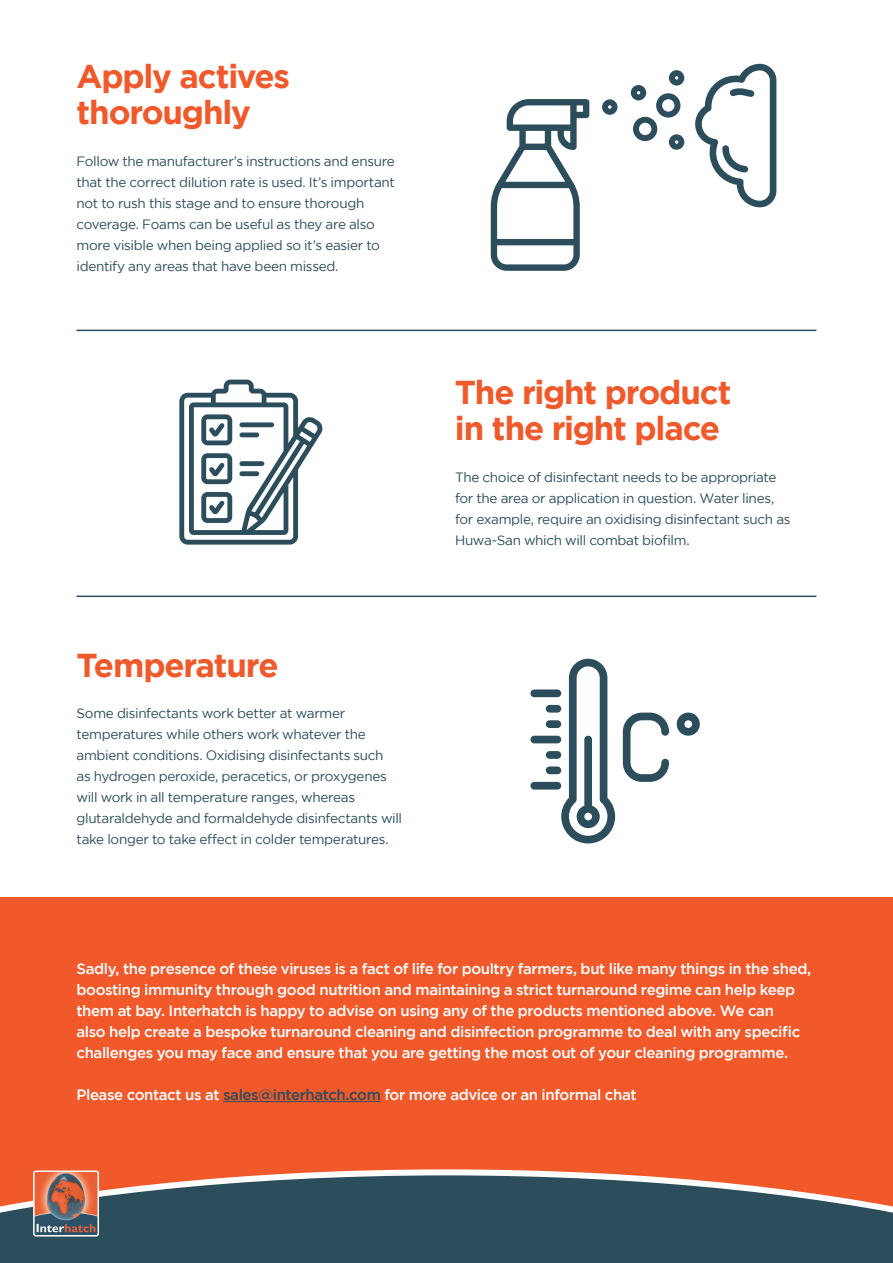
<style>
.page{position:relative;width:893px;height:1263px;background:#fff}
.page>*{position:absolute;margin:0;border:0;box-sizing:border-box;transform-origin:0 0}
.t1{font:700 33px/36px "Gotham";letter-spacing:-.035em;color:#f1592a}
.t2{font:500 15px/21px "Gotham";letter-spacing:-.025em;color:#fff}
.t3{font:13.5px/21px "Gotham";letter-spacing:-.025em;color:#2b4d5c}
.s1{color:#2b4d5c}
</style>
<div class="page">
<div style="left:0;top:897px;width:893px;height:344px;background:#f1592a"></div>
<svg style="left:0;top:1169px;width:893px;height:94px;background:#525a60"></svg>
<div style="left:33px;top:1170px;width:66px;height:66px;border:2px solid #fff;border-radius:2px"></div>
<hr style="left:223px;top:1101px;width:157px;height:1px;background:#2b4d5c">
<svg style="left:561px;top:659px;width:54px;height:184px"></svg>
<div style="left:530px;top:782px;width:31px;height:7px;background:#2b4d5c;border-radius:4px"></div>
<div style="left:546px;top:766px;width:15px;height:8px;background:#2b4d5c;border-radius:4px"></div>
<div style="left:546px;top:751px;width:15px;height:8px;background:#2b4d5c;border-radius:4px"></div>
<div style="left:530px;top:736px;width:31px;height:7px;background:#2b4d5c;border-radius:4px"></div>
<div style="left:530px;top:689px;width:31px;height:8px;background:#2b4d5c;border-radius:4px"></div>
<div style="left:546px;top:720px;width:15px;height:8px;background:#2b4d5c;border-radius:4px"></div>
<div style="left:546px;top:705px;width:15px;height:8px;background:#2b4d5c;border-radius:4px"></div>
<svg style="left:623px;top:713px;width:46px;height:69px"></svg>
<svg style="left:677px;top:713px;width:23px;height:23px"></svg>
<hr style="left:77px;top:330px;width:739px;height:1px;background:#2b4d5c">
<hr style="left:77px;top:596px;width:739px;height:1px;background:#2b4d5c">
<svg style="left:491px;top:99px;width:98px;height:172px"></svg>
<svg style="left:602px;top:99px;width:15px;height:16px"></svg>
<svg style="left:631px;top:70px;width:53px;height:80px"></svg>
<svg style="left:695px;top:64px;width:81px;height:143px"></svg>
<svg style="left:179px;top:380px;width:144px;height:165px"></svg>
<h1 class="t1" style="left:77px;top:57px;width:215px">Apply actives thoroughly</h1>
<p class="t3" style="left:77px;top:150px;width:320px">Follow the manufacturer’s instructions and ensure that the correct dilution rate is used. It’s important not to rush this stage and to ensure thorough coverage. Foams can be useful as they are also more visible when being applied so it’s easier to identify any areas that have been missed.</p>
<h1 class="t1" style="left:77px;top:646px;width:204px">Temperature</h1>
<p class="t3" style="left:77px;top:702px;width:327px">Some disinfectants work better at warmer temperatures while others work whatever the ambient conditions. Oxidising disinfectants such<br>as hydrogen peroxide, peracetics, or proxygenes will work in all temperature ranges, whereas glutaraldehyde and formaldehyde disinfectants will take longer to take effect in colder temperatures.</p>
<h1 class="t1" style="left:455px;top:373px;width:278px">The right product in the right place</h1>
<p class="t3" style="left:455px;top:466px;width:337px">The choice of disinfectant needs to be appropriate for the area or application in question. Water lines, for example, require an oxidising disinfectant such as Huwa-San which will combat biofilm.</p>
<p class="t2" style="left:77px;top:957px;width:736px">Sadly, the presence of these viruses is a fact of life for poultry farmers, but like many things in the shed, boosting immunity through good nutrition and maintaining a strict turnaround regime can help keep them at bay. Interhatch is happy to advise on using any of the products mentioned above. We can<br>also help create a bespoke turnaround cleaning and disinfection programme to deal with any specific challenges you may face and ensure that you are getting the most out of your cleaning programme.</p>
<p class="t2" style="left:77px;top:1083px;width:561px">Please contact us at <span class="s1">sales@interhatch.com</span> for more advice or an informal chat</p>
</div>
